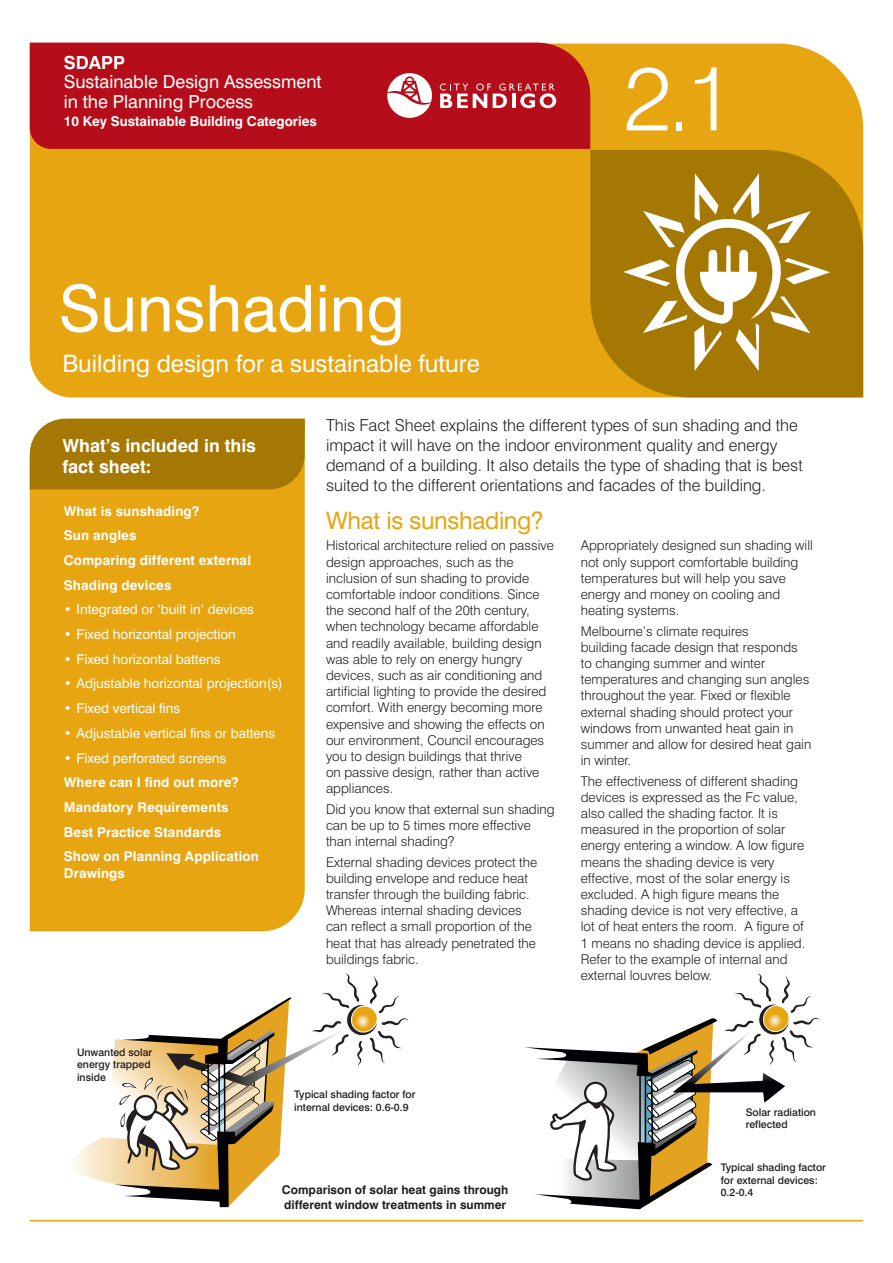
<style>
.page{position:relative;width:893px;height:1263px;background:#fff}
.page>*{position:absolute;margin:0;border:0;box-sizing:border-box;transform-origin:0 0}
.t1{font:300 90px "Swiss 721";color:#fff}
.t2{font:64.5px "Swiss 721 Roman";color:#fff}
.t3{font:24px "Swiss 721 Roman";color:#fff}
.t4{font:24px "Swiss 721 Roman";letter-spacing:-.015em;color:#e7a512}
.t5{font:18px/19.5px "Swiss 721 Roman";color:#fff}
.t6{font:700 18px/21.6px "Swiss 721";color:#fff}
.t7{font:300 16.5px/19.8px "Swiss 721";color:#231f20}
.t8{font:300 13.5px/16.2px "Swiss 721";color:#231f20}
.t9{font:700 13.5px/24.8px "Swiss 721";letter-spacing:.01em;color:#fff}
.t10{font:13.5px "Swiss 721 Roman";color:#fff}
.t11{font:700 12px/14.4px "Swiss 721";color:#231f20}
.t12{font:500 10.5px/12.6px "Swiss 721";color:#231f20}
</style>
<div class="page">
<div style="left:30px;top:489px;width:275px;height:442px;background:#e7a512"></div>
<div style="left:30px;top:419px;width:275px;height:70px;background:#a57703"></div>
<hr style="left:30px;top:1220px;width:833px;height:1px;background:#e7a512">
<div style="left:30px;top:44px;width:833px;height:353px;background:#e7a512"></div>
<svg style="left:590px;top:150px;width:273px;height:247px;background:#af7e05"></svg>
<svg style="left:623px;top:173px;width:207px;height:198px"></svg>
<svg style="left:525px;top:973px;width:296px;height:236px"></svg>
<img style="left:74px;top:1137px;width:34px;height:46px">
<svg style="left:108px;top:973px;width:300px;height:234px"></svg>
<div style="left:30px;top:43px;width:560px;height:106px;background:#b50e1a"></div>
<svg style="left:440px;top:83px;width:116px;height:25px"></svg>
<svg style="left:387px;top:73px;width:45px;height:45px"></svg>
<h3 class="t6" style="left:64px;top:51px;width:63px">SDAPP</h3>
<h3 class="t5" style="left:64px;top:72px;width:259px">Sustainable Design Assessment in the Planning Process</h3>
<p class="t9" style="left:64px;top:109px;width:255px">10 Key Sustainable Building Categories</p>
<h2 class="t2" style="left:59px;top:269px;width:348px">Sunshading</h2>
<h3 class="t3" style="left:62px;top:349px;width:419px">Building design for a sustainable future</h3>
<h1 class="t1" style="left:624px;top:44px;width:112px">2.1</h1>
<h3 class="t6" style="left:62px;top:434px;width:195px">What’s included in this fact sheet:</h3>
<p class="t9" style="left:64px;top:498px;width:189px">What is sunshading?<br>Sun angles<br>Comparing different external<br>Shading devices</p>
<p class="t10" style="left:64px;top:601px;width:192px">• Integrated or ‘built in’ devices</p>
<p class="t10" style="left:64px;top:626px;width:174px">• Fixed horizontal projection</p>
<p class="t10" style="left:64px;top:651px;width:158px">• Fixed horizontal battens</p>
<p class="t10" style="left:64px;top:675px;width:220px">• Adjustable horizontal projection(s)</p>
<p class="t10" style="left:64px;top:700px;width:118px">• Fixed vertical fins</p>
<p class="t10" style="left:64px;top:725px;width:213px">• Adjustable vertical fins or battens</p>
<p class="t10" style="left:64px;top:750px;width:164px">• Fixed perforated screens</p>
<p class="t9" style="left:64px;top:770px;width:197px">Where can I find out more?<br>Mandatory Requirements<br>Best Practice Standards<br>Show on Planning Application</p>
<p class="t9" style="left:64px;top:860px;width:63px">Drawings</p>
<p class="t12" style="left:77px;top:1045px;width:77px">Unwanted solar energy trapped inside</p>
<p class="t7" style="left:326px;top:415px;width:478px">This Fact Sheet explains the different types of sun shading and the impact it will have on the indoor environment quality and energy demand of a building. It also details the type of shading that is best suited to the different orientations and facades of the building.</p>
<h3 class="t4" style="left:326px;top:505px;width:219px">What is sunshading?</h3>
<p class="t8" style="left:326px;top:537px;width:229px">Historical architecture relied on passive design approaches, such as the inclusion of sun shading to provide comfortable indoor conditions. Since the second half of the 20th century, when technology became affordable and readily available, building design was able to rely on energy hungry devices, such as air conditioning and artificial lighting to provide the desired comfort. With energy becoming more expensive and showing the effects on our environment, Council encourages you to design buildings that thrive<br>on passive design, rather than active appliances.</p>
<p class="t8" style="left:326px;top:801px;width:230px">Did you know that external sun shading can be up to 5 times more effective than internal shading?</p>
<p class="t8" style="left:326px;top:854px;width:213px">External shading devices protect the building envelope and reduce heat transfer through the building fabric.<br>Whereas internal shading devices can reflect a small proportion of the heat that has already penetrated the buildings fabric.</p>
<p class="t8" style="left:581px;top:537px;width:234px">Appropriately designed sun shading will not only support comfortable building temperatures but will help you save energy and money on cooling and heating systems.</p>
<p class="t8" style="left:581px;top:623px;width:232px">Melbourne’s climate requires<br>building facade design that responds to changing summer and winter temperatures and changing sun angles throughout the year. Fixed or flexible external shading should protect your windows from unwanted heat gain in summer and allow for desired heat gain in winter.</p>
<p class="t8" style="left:581px;top:773px;width:226px">The effectiveness of different shading devices is expressed as the Fc value, also called the shading factor. It is measured in the proportion of solar energy entering a window. A low figure means the shading device is very effective, most of the solar energy is excluded. A high figure means the shading device is not very effective, a lot of heat enters the room. A figure of 1 means no shading device is applied.<br>Refer to the example of internal and external louvres below.</p>
<p class="t12" style="left:294px;top:1088px;width:123px">Typical shading factor for internal devices: 0.6-0.9</p>
<p class="t11" style="left:282px;top:1183px;width:228px">Comparison of solar heat gains through different window treatments in summer</p>
<p class="t12" style="left:746px;top:1106px;width:72px">Solar radiation reflected</p>
<p class="t12" style="left:721px;top:1161px;width:107px">Typical shading factor for external devices:<br>0.2-0.4</p>
</div>
